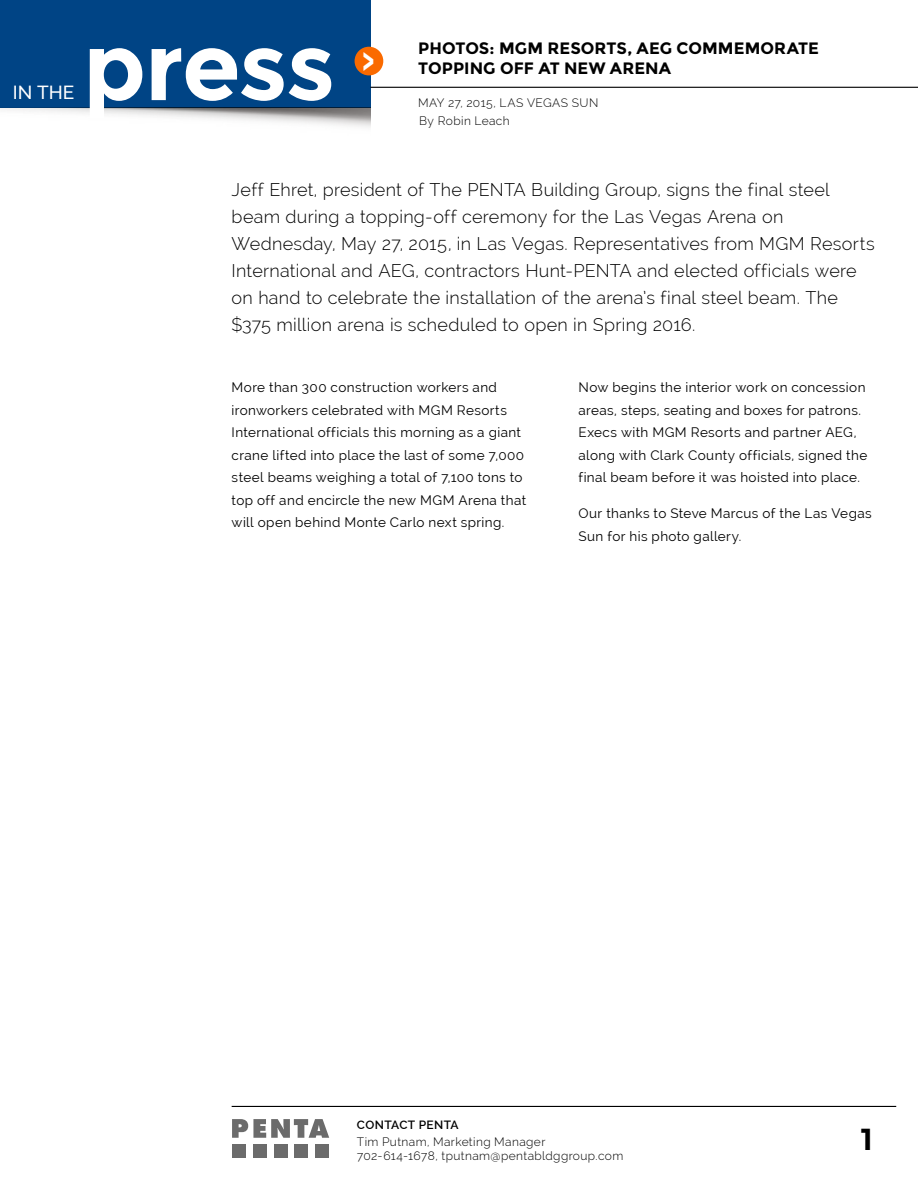
<style>
.page{position:relative;width:918px;height:1188px;background:#fff}
.page>*{position:absolute;margin:0;border:0;box-sizing:border-box;transform-origin:0 0}
.t1{font:700 94.95px "Montserrat";letter-spacing:-.02em;color:#fff}
.t2{font:700 31.65px "Montserrat";color:#fff;scale:.63 1}
.t3{font:700 30.45px "Montserrat";color:#000}
.t4{font:500 19.05px "Raleway";color:#fff}
.t5{font:300 18px/27px "Raleway";letter-spacing:.015em;color:#000}
.t6{font:700 16.5px "Montserrat";letter-spacing:.005em;color:#000}
.t7{font:13.5px/22.5px "Raleway";letter-spacing:.03em;color:#000}
.t8{font:300 12px/14.4px "Raleway";letter-spacing:.03em;color:#000}
.t9{font:600 12px "Raleway";letter-spacing:.025em;color:#000}
</style>
<div class="page">
<img style="left:0;top:107px;width:370px;height:20px">
<div style="left:0;top:0;width:370px;height:107px;background:#004485"></div>
<div style="left:355px;top:47px;width:28px;height:28px;background:#fa6a00;border-radius:50%"></div>
<hr style="left:370px;top:87px;width:548px;height:1px;background:#000">
<hr style="left:232px;top:1106px;width:664px;height:1px;background:#000">
<svg style="left:232px;top:1119px;width:97px;height:19px"></svg>
<div style="left:232px;top:1144px;width:14px;height:14px;background:#6b6b6b"></div>
<div style="left:253px;top:1144px;width:14px;height:14px;background:#6b6b6b"></div>
<div style="left:274px;top:1144px;width:14px;height:14px;background:#6b6b6b"></div>
<div style="left:295px;top:1144px;width:13px;height:14px;background:#6b6b6b"></div>
<div style="left:315px;top:1144px;width:14px;height:14px;background:#6b6b6b"></div>
<h3 class="t4" style="left:13px;top:82px;width:63px">IN THE</h3>
<h1 class="t1" style="left:83px;top:10px;width:254px">press</h1>
<h2 class="t2" style="left:362px;top:44px;width:21px">&gt;</h2>
<p class="t6" style="left:418px;top:39px;width:402px">PHOTOS: MGM RESORTS, AEG COMMEMORATE</p>
<p class="t6" style="left:418px;top:58px;width:254px">TOPPING OFF AT NEW ARENA</p>
<p class="t8" style="left:418px;top:94px;width:182px;line-height:17.7px">MAY 27, 2015, LAS VEGAS SUN<br>By Robin Leach</p>
<p class="t5" style="left:232px;top:176px;width:645px">Jeff Ehret, president of The PENTA Building Group, signs the final steel beam during a topping-off ceremony for the Las Vegas Arena on Wednesday, May 27, 2015, in Las Vegas. Representatives from MGM Resorts International and AEG, contractors Hunt-PENTA and elected officials were on hand to celebrate the installation of the arena’s final steel beam. The $375 million arena is scheduled to open in Spring 2016.</p>
<p class="t7" style="left:232px;top:376px;width:296px">More than 300 construction workers and ironworkers celebrated with MGM Resorts International officials this morning as a giant crane lifted into place the last of some 7,000 steel beams weighing a total of 7,100 tons to top off and encircle the new MGM Arena that will open behind Monte Carlo next spring.</p>
<p class="t7" style="left:578px;top:376px;width:290px">Now begins the interior work on concession areas, steps, seating and boxes for patrons.<br>Execs with MGM Resorts and partner AEG, along with Clark County officials, signed the final beam before it was hoisted into place.</p>
<p class="t7" style="left:578px;top:502px;width:295px">Our thanks to Steve Marcus of the Las Vegas<br>Sun for his photo gallery.</p>
<p class="t9" style="left:357px;top:1118px;width:103px">CONTACT PENTA</p>
<p class="t8" style="left:357px;top:1134px;width:268px">Tim Putnam, Marketing Manager<br>702-614-1678, tputnam@pentabldggroup.com</p>
<h3 class="t3" style="left:861px;top:1121px;width:14px">1</h3>
</div>
